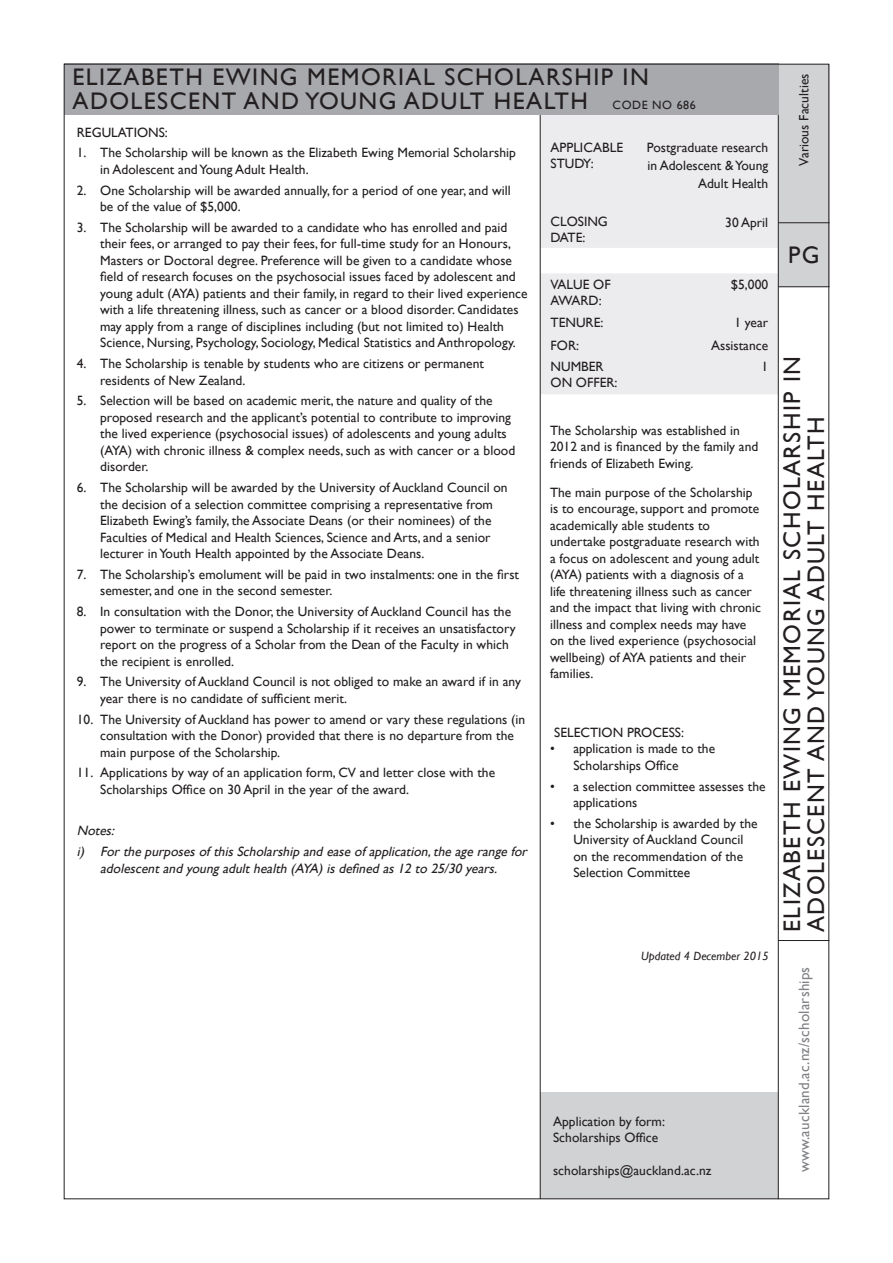
<style>
.page{position:relative;width:893px;height:1263px;background:#fff}
.page>*{position:absolute;margin:0;border:0;box-sizing:border-box;transform-origin:0 0}
._1b__HB_Heading_B{font:24px/24px "Gill Sans";letter-spacing:.06em;color:#231f20}
.web_address{font:15px "Gill Sans";letter-spacing:.015em;color:#808285}
._4c__HB_Bodycopy_bul{font:13.5px/16.5px "Gill Sans";letter-spacing:.005em;color:#231f20}
._3b__HB_Intro_B{font:13.5px/16.5px "Gill Sans";letter-spacing:.005em;color:#231f20}
._4c__HB_Bodycopy_bul-2{font:italic 13.5px/16.5px "Gill Sans";color:#231f20;text-align:center}
._4e_Top_Box_RHStext{font:13.5px/18px "Gill Sans";color:#231f20;text-align:right}
._4a__HB_Bodycopy{font:13.5px "Gill Sans";letter-spacing:.005em;color:#231f20}
.FAC_SML_SIDE{font:13.5px "Gill Sans";color:#231f20}
._4c__HB_Bodycopy_bul-3{font:italic 12px "Gill Sans";letter-spacing:.005em;color:#231f20}
.s1{font-size:12px}
</style>
<div class="page">
<div style="left:778px;top:64px;width:51px;height:223px;background:#d1d2d4"></div>
<div style="left:540px;top:1092px;width:238px;height:107px;background:#d1d2d4"></div>
<svg style="left:541px;top:115px;width:237px;height:279px;background:#ededef"></svg>
<hr style="left:540px;top:114px;width:1px;height:1085px;background:#231f20">
<hr style="left:778px;top:940px;width:51px;height:1px;background:#231f20">
<hr style="left:778px;top:222px;width:51px;height:1px;background:#231f20">
<hr style="left:778px;top:286px;width:51px;height:1px;background:#231f20">
<hr style="left:778px;top:64px;width:1px;height:1135px;background:#231f20">
<div style="left:64px;top:64px;width:714px;height:51px;background:#a8a9ad"></div>
<p class="_1b__HB_Heading_B" style="left:73px;top:66px;width:625px">ELIZABETH EWING MEMORIAL SCHOLARSHIP IN<br>ADOLESCENT AND YOUNG ADULT HEALTH <span class="s1">CODE NO 686</span></p>
<p class="_4c__HB_Bodycopy_bul" style="left:77px;top:124px;width:93px">REGULATIONS:</p>
<p class="_4c__HB_Bodycopy_bul" style="left:100px;top:145px;width:417px;text-indent:-23px">1. The Scholarship will be known as the Elizabeth Ewing Memorial Scholarship in Adolescent and Young Adult Health.</p>
<p class="_4c__HB_Bodycopy_bul" style="left:100px;top:182px;width:412px;text-indent:-23px">2. One Scholarship will be awarded annually, for a period of one year, and will be of the value of $5,000.</p>
<p class="_4c__HB_Bodycopy_bul" style="left:100px;top:219px;width:429px;text-indent:-23px">3. The Scholarship will be awarded to a candidate who has enrolled and paid their fees, or arranged to pay their fees, for full-time study for an Honours, Masters or Doctoral degree. Preference will be given to a candidate whose field of research focuses on the psychosocial issues faced by adolescent and young adult (AYA) patients and their family, in regard to their lived experience with a life threatening illness, such as cancer or a blood disorder. Candidates may apply from a range of disciplines including (but not limited to) Health Science, Nursing, Psychology, Sociology, Medical Statistics and Anthropology.</p>
<p class="_4c__HB_Bodycopy_bul" style="left:100px;top:356px;width:385px;text-indent:-23px">4. The Scholarship is tenable by students who are citizens or permanent residents of New Zealand.</p>
<p class="_4c__HB_Bodycopy_bul" style="left:100px;top:393px;width:416px;text-indent:-23px">5. Selection will be based on academic merit, the nature and quality of the proposed research and the applicant’s potential to contribute to improving the lived experience (psychosocial issues) of adolescents and young adults (AYA) with chronic illness &amp; complex needs, such as with cancer or a blood disorder.</p>
<p class="_4c__HB_Bodycopy_bul" style="left:100px;top:480px;width:409px;text-indent:-23px">6. The Scholarship will be awarded by the University of Auckland Council on the decision of a selection committee comprising a representative from Elizabeth Ewing’s family, the Associate Deans (or their nominees) of the Faculties of Medical and Health Sciences, Science and Arts, and a senior lecturer in Youth Health appointed by the Associate Deans.</p>
<p class="_4c__HB_Bodycopy_bul" style="left:100px;top:566px;width:420px;text-indent:-23px">7. The Scholarship’s emolument will be paid in two instalments: one in the first semester, and one in the second semester.</p>
<p class="_4c__HB_Bodycopy_bul" style="left:100px;top:604px;width:417px;text-indent:-23px">8. In consultation with the Donor, the University of Auckland Council has the power to terminate or suspend a Scholarship if it receives an unsatisfactory report on the progress of a Scholar from the Dean of the Faculty in which the recipient is enrolled.</p>
<p class="_4c__HB_Bodycopy_bul" style="left:100px;top:674px;width:422px;text-indent:-23px">9. The University of Auckland Council is not obliged to make an award if in any year there is no candidate of sufficient merit.</p>
<p class="_4c__HB_Bodycopy_bul" style="left:100px;top:711px;width:427px;text-indent:-23px">10. The University of Auckland has power to amend or vary these regulations (in consultation with the Donor) provided that there is no departure from the main purpose of the Scholarship.</p>
<p class="_4c__HB_Bodycopy_bul" style="left:100px;top:765px;width:396px;text-indent:-23px">11. Applications by way of an application form, CV and letter close with the<br>Scholarships Office on 30 April in the year of the award.</p>
<p class="_4c__HB_Bodycopy_bul-2" style="left:77px;top:823px;width:42px">Notes:</p>
<p class="_4c__HB_Bodycopy_bul-2" style="left:77px;top:844px;width:455px">i) Forthe purposesof thisScholarship and ease of application,the age range for adolescentand youngadulthealth (AYA)isdefined as12 to 25/30 years.</p>
<p class="_4c__HB_Bodycopy_bul" style="left:551px;top:140px;width:74px">APPLICABLE<br>STUDY:</p>
<p class="_4e_Top_Box_RHStext" style="left:647px;top:139px;width:123px">Postgraduate research in Adolescent &amp; Young<br>Adult Health</p>
<p class="_4c__HB_Bodycopy_bul" style="left:551px;top:213px;width:59px">CLOSING<br>DATE:</p>
<p class="_4e_Top_Box_RHStext" style="left:725px;top:214px;width:44px">30 April</p>
<p class="_4c__HB_Bodycopy_bul" style="left:551px;top:276px;width:62px">VALUE OF<br>AWARD:</p>
<p class="_4e_Top_Box_RHStext" style="left:731px;top:275px;width:39px">$5,000</p>
<p class="_4c__HB_Bodycopy_bul" style="left:551px;top:315px;width:54px">TENURE:</p>
<p class="_4e_Top_Box_RHStext" style="left:734px;top:314px;width:35px">1 year</p>
<p class="_4c__HB_Bodycopy_bul" style="left:551px;top:337px;width:30px">FOR:</p>
<p class="_4e_Top_Box_RHStext" style="left:711px;top:336px;width:58px">Assistance</p>
<p class="_4c__HB_Bodycopy_bul" style="left:551px;top:359px;width:69px">NUMBER<br>ON OFFER:</p>
<p class="_4e_Top_Box_RHStext" style="left:761px;top:358px;width:8px">1</p>
<p class="_3b__HB_Intro_B" style="left:550px;top:422px;width:210px">The Scholarship was established in<br>2012 and is financed by the family and friends of Elizabeth Ewing.</p>
<p class="_3b__HB_Intro_B" style="left:550px;top:484px;width:212px">The main purpose of the Scholarship is to encourage, support and promote academically able students to undertake postgraduate research with a focus on adolescent and young adult (AYA) patients with a diagnosis of a life threatening illness such as cancer and the impact that living with chronic illness and complex needs may have on the lived experience (psychosocial wellbeing) of AYA patients and their families.</p>
<p class="_4c__HB_Bodycopy_bul" style="left:554px;top:724px;width:131px">SELECTION PROCESS:</p>
<p class="_4c__HB_Bodycopy_bul" style="left:573px;top:741px;width:143px;text-indent:-23px">• application is made to the<br>Scholarships Office</p>
<p class="_4c__HB_Bodycopy_bul" style="left:573px;top:778px;width:194px;text-indent:-23px">• a selection committee assesses the applications</p>
<p class="_4c__HB_Bodycopy_bul" style="left:573px;top:815px;width:186px;text-indent:-23px">• the Scholarship is awarded by the<br>University of Auckland Council on the recommendation of the<br>Selection Committee</p>
<p class="_4c__HB_Bodycopy_bul-3" style="left:641px;top:949px;width:129px">Updated 4 December 2015</p>
<p class="_4a__HB_Bodycopy" style="left:553px;top:1113px;width:113px">Application by form:</p>
<p class="_4a__HB_Bodycopy" style="left:553px;top:1130px;width:107px">Scholarships Office</p>
<p class="_4a__HB_Bodycopy" style="left:553px;top:1163px;width:160px">scholarships@auckland.ac.nz</p>
<p class="FAC_SML_SIDE" style="left:796px;top:166px;width:93px;rotate:-90deg">Various Faculties</p>
<p class="_1b__HB_Heading_B" style="left:788px;top:244px;width:33px">PG</p>
<p class="_1b__HB_Heading_B" style="left:781px;top:932px;width:578px;rotate:-90deg">ELIZABETH EWING MEMORIAL SCHOLARSHIP IN<br>ADOLESCENT AND YOUNG ADULT HEALTH</p>
<p class="web_address" style="left:795px;top:1172px;width:207px;rotate:-90deg">www.auckland.ac.nz/scholarships</p>
</div>
